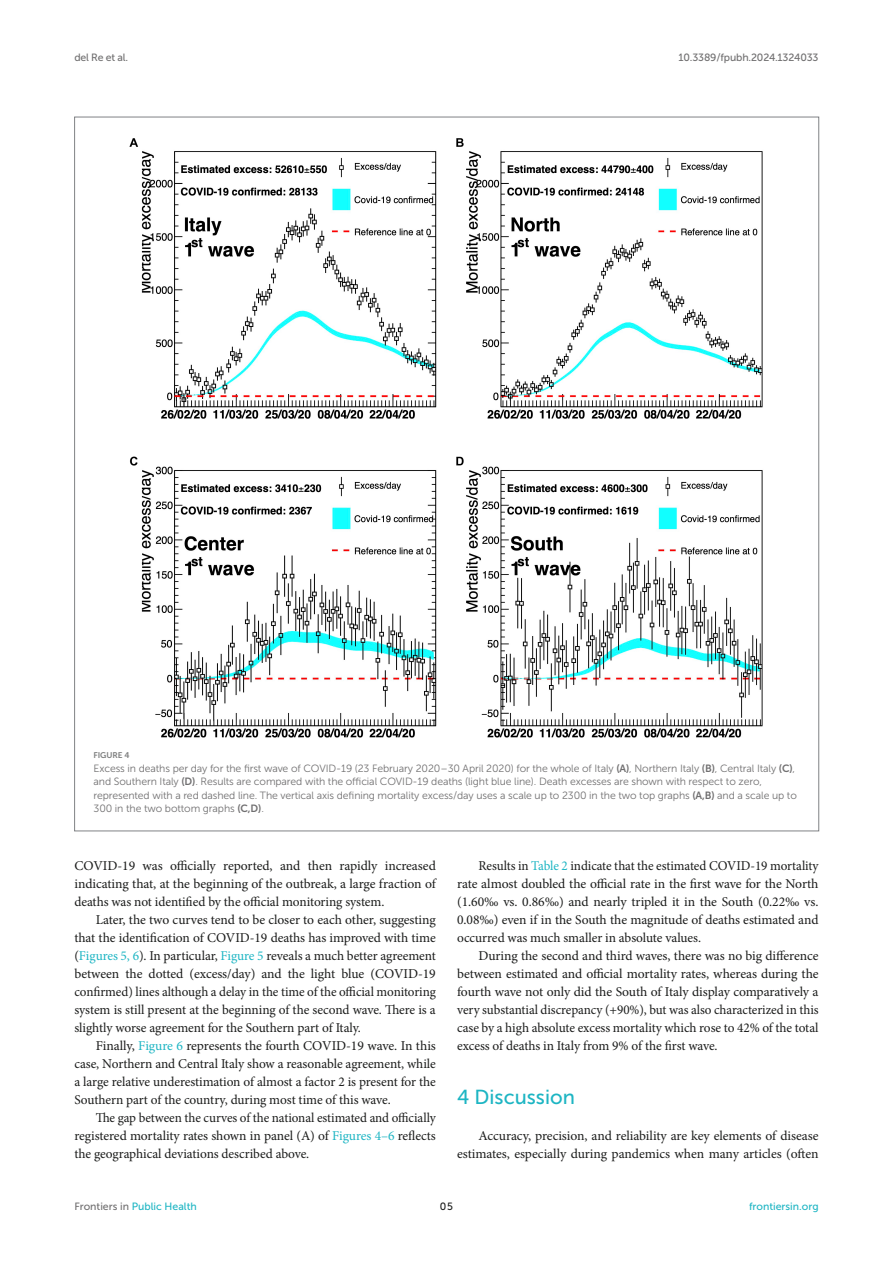
<style>
.page{position:relative;width:893px;height:1263px;background:#fff}
.page>*{position:absolute;margin:0;border:0;box-sizing:border-box;transform-origin:0 0}
.HEAD_1{font:20.25px "Museo Sans 500";color:#1db5c3}
.TEXT{font:13.5px/18px "Minion Pro";letter-spacing:-.005em;color:#1b1c1b;text-align:justify}
.TEXT_FLUSH{font:13.5px/18px "Minion Pro";letter-spacing:-.005em;color:#1b1c1b;text-align:right}
.FIG_LEG{font:10.5px/13.5px "Museo Sans 300";letter-spacing:-.01em;color:#706f70}
.t1{font:10.5px "Museo Sans 500";color:#1db5c3}
.t2{font:10.5px "Museo Sans 500";letter-spacing:-.015em;color:#706f70}
.t3{font:10.5px "Museo Sans 500";color:#1b1c1b}
.FIG_HD{font:8.25px "Museo Sans 700";letter-spacing:-.01em;color:#7e7f7f}
.s1{font-family:"Museo Sans 700"}
.s2{color:#1db5c3}
.s3{color:#706f70}
</style>
<div class="page">
<img style="left:129px;top:138px;width:634px;height:600px">
<p class="t2" style="left:74px;top:51px;width:55px">del Re et al.</p>
<p class="t2" style="left:679px;top:51px;width:141px">10.3389/fpubh.2024.1324033</p>
<p class="FIG_HD" style="left:94px;top:750px;width:37px">FIGURE 4</p>
<p class="FIG_LEG" style="left:94px;top:761px;width:705px">Excess in deaths per day for the first wave of COVID-19 (23 February 2020–30 April 2020) for the whole of Italy <span class="s1">(A)</span>, Northern Italy <span class="s1">(B)</span>, Central Italy <span class="s1">(C)</span>, and Southern Italy <span class="s1">(D)</span>. Results are compared with the official COVID-19 deaths (light blue line). Death excesses are shown with respect to zero, represented with a red dashed line. The vertical axis defining mortality excess/day uses a scale up to 2300 in the two top graphs <span class="s1">(A,B)</span> and a scale up to 300 in the two bottom graphs <span class="s1">(C,D)</span>.</p>
<p class="TEXT" style="left:74px;top:857px;width:363px">COVID-19 was officially reported, and then rapidly increased indicating that, at the beginning of the outbreak, a large fraction of deaths was not identified by the official monitoring system.</p>
<p class="TEXT" style="left:74px;top:911px;width:363px;text-indent:21px">Later, the two curves tend to be closer to each other, suggesting that the identification of COVID-19 deaths has improved with time (<span class="s2">Figures 5, 6</span>). In particular, <span class="s2">Figure 5</span> reveals a much better agreement between the dotted (excess/day) and the light blue (COVID-19 confirmed) lines although a delay in the time of the official monitoring system is still present at the beginning of the second wave. There is a slightly worse agreement for the Southern part of Italy.</p>
<p class="TEXT" style="left:74px;top:1037px;width:363px;text-indent:21px">Finally, <span class="s2">Figure 6</span> represents the fourth COVID-19 wave. In this case, Northern and Central Italy show a reasonable agreement, while a large relative underestimation of almost a factor 2 is present for the Southern part of the country, during most time of this wave.</p>
<p class="TEXT" style="left:74px;top:1109px;width:363px;text-indent:21px">The gap between the curves of the national estimated and officially registered mortality rates shown in panel (A) of <span class="s2">Figures 4–6</span> reflects the geographical deviations described above.</p>
<p class="TEXT" style="left:457px;top:857px;width:363px;text-indent:21px">Results in <span class="s2">Table 2</span> indicate that the estimated COVID-19 mortality rate almost doubled the official rate in the first wave for the North (1.60‰ vs. 0.86‰) and nearly tripled it in the South (0.22‰ vs.<br>0.08‰) even if in the South the magnitude of deaths estimated and occurred was much smaller in absolute values.</p>
<p class="TEXT" style="left:457px;top:947px;width:363px;text-indent:21px">During the second and third waves, there was no big difference between estimated and official mortality rates, whereas during the fourth wave not only did the South of Italy display comparatively a very substantial discrepancy (+90%), but was also characterized in this case by a high absolute excess mortality which rose to 42% of the total excess of deaths in Italy from 9% of the first wave.</p>
<p class="HEAD_1" style="left:457px;top:1086px;width:119px">4 Discussion</p>
<p class="TEXT_FLUSH" style="left:457px;top:1127px;width:363px">Accuracy, precision, and reliability are key elements of disease estimates, especially during pandemics when many articles (often</p>
<p class="t1" style="left:74px;top:1200px;width:124px"><span class="s3">Frontiers in</span> Public Health</p>
<p class="t3" style="left:440px;top:1200px;width:14px">05</p>
<p class="t1" style="left:749px;top:1200px;width:71px">frontiersin.org</p>
</div>
